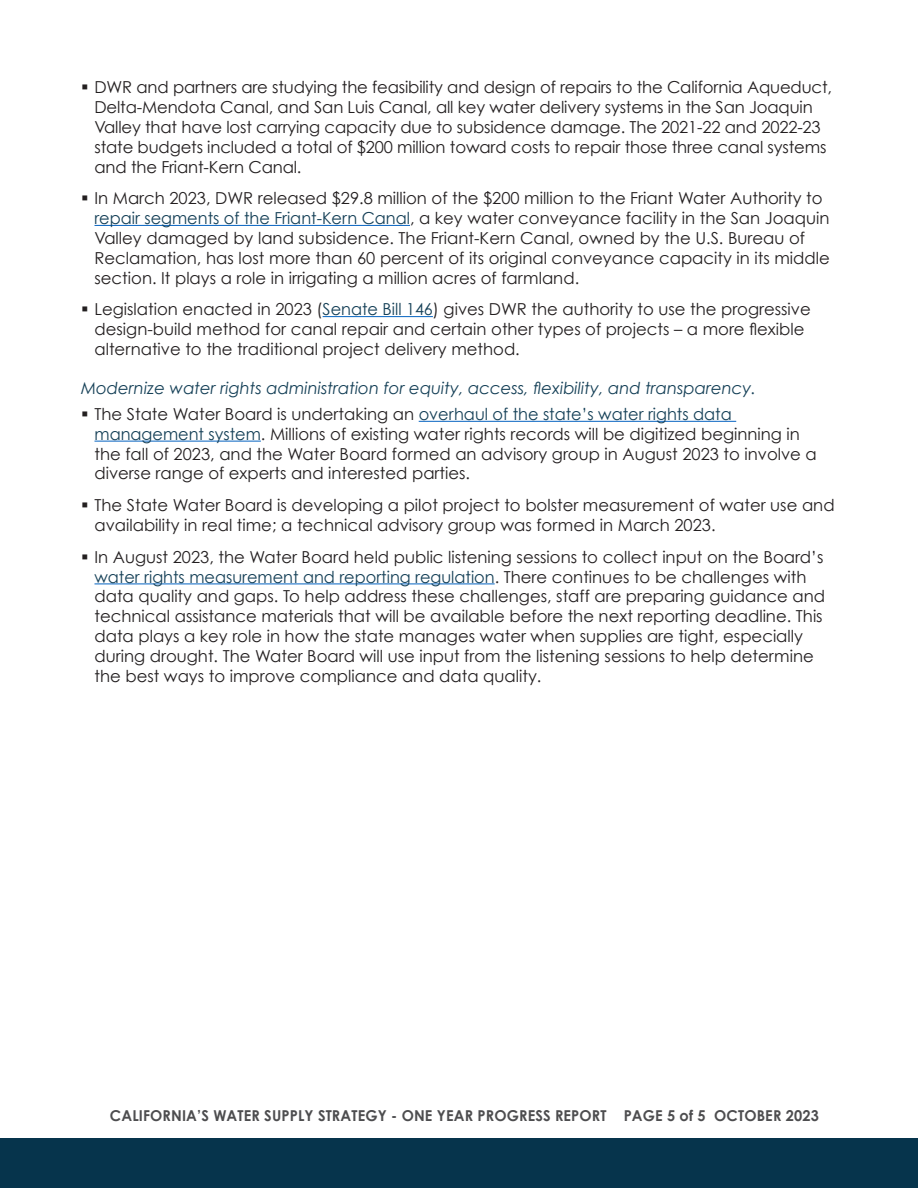
<style>
.page{position:relative;width:918px;height:1188px;background:#fff}
.page>*{position:absolute;margin:0;border:0;box-sizing:border-box;transform-origin:0 0}
.t1{font:16.5px/19.8px "Century Gothic";color:#231f20}
.Goal_text{font:italic 16.5px "Century Gothic";color:#154057}
.t2{font:700 15px "Century Gothic";letter-spacing:.01em;color:#4d4d4f}
.s1{color:#154057}
</style>
<div class="page">
<div style="left:0;top:1138px;width:918px;height:50px;background:#06344c"></div>
<hr style="left:94px;top:225px;width:316px;height:1px;background:#0563c1">
<hr style="left:323px;top:316px;width:110px;height:1px;background:#0563c1">
<hr style="left:419px;top:421px;width:317px;height:1px;background:#0563c1">
<hr style="left:94px;top:441px;width:167px;height:1px;background:#0563c1">
<hr style="left:94px;top:584px;width:401px;height:1px;background:#0563c1">
<p class="t1" style="left:94px;top:77px;width:739px;text-indent:-14px">▪ DWR and partners are studying the feasibility and design of repairs to the California Aqueduct, Delta-Mendota Canal, and San Luis Canal, all key water delivery systems in the San Joaquin Valley that have lost carrying capacity due to subsidence damage. The 2021-22 and 2022-23 state budgets included a total of $200 million toward costs to repair those three canal systems and the Friant-Kern Canal.</p>
<p class="t1" style="left:94px;top:188px;width:737px;text-indent:-14px">▪ In March 2023, DWR released $29.8 million of the $200 million to the Friant Water Authority to <span class="s1">repair segments of the Friant-Kern Canal</span>, a key water conveyance facility in the San Joaquin Valley damaged by land subsidence. The Friant-Kern Canal, owned by the U.S. Bureau of Reclamation, has lost more than 60 percent of its original conveyance capacity in its middle section. It plays a role in irrigating a million acres of farmland.</p>
<p class="t1" style="left:94px;top:299px;width:718px;text-indent:-14px">▪ Legislation enacted in 2023 (<span class="s1">Senate Bill 146</span>) gives DWR the authority to use the progressive design-build method for canal repair and certain other types of projects – a more flexible alternative to the traditional project delivery method.</p>
<p class="Goal_text" style="left:81px;top:376px;width:677px">Modernize water rights administration for equity, access, flexibility, and transparency.</p>
<p class="t1" style="left:94px;top:404px;width:724px;text-indent:-14px">▪ The State Water Board is undertaking an <span class="s1">overhaul of the state’s water rights data management system</span>. Millions of existing water rights records will be digitized beginning in the fall of 2023, and the Water Board formed an advisory group in August 2023 to involve a diverse range of experts and interested parties.</p>
<p class="t1" style="left:94px;top:495px;width:742px;text-indent:-14px">▪ The State Water Board is developing a pilot project to bolster measurement of water use and availability in real time; a technical advisory group was formed in March 2023.</p>
<p class="t1" style="left:94px;top:547px;width:732px;text-indent:-14px">▪ In August 2023, the Water Board held public listening sessions to collect input on the Board’s <span class="s1">water rights measurement and reporting regulation</span>. There continues to be challenges with data quality and gaps. To help address these challenges, staff are preparing guidance and technical assistance materials that will be available before the next reporting deadline. This data plays a key role in how the state manages water when supplies are tight, especially during drought. The Water Board will use input from the listening sessions to help determine the best ways to improve compliance and data quality.</p>
<p class="t2" style="left:110px;top:1104px;width:710px">CALIFORNIA’S WATER SUPPLY STRATEGY - ONE YEAR PROGRESS REPORT PAGE 5 of 5 OCTOBER 2023</p>
</div>
